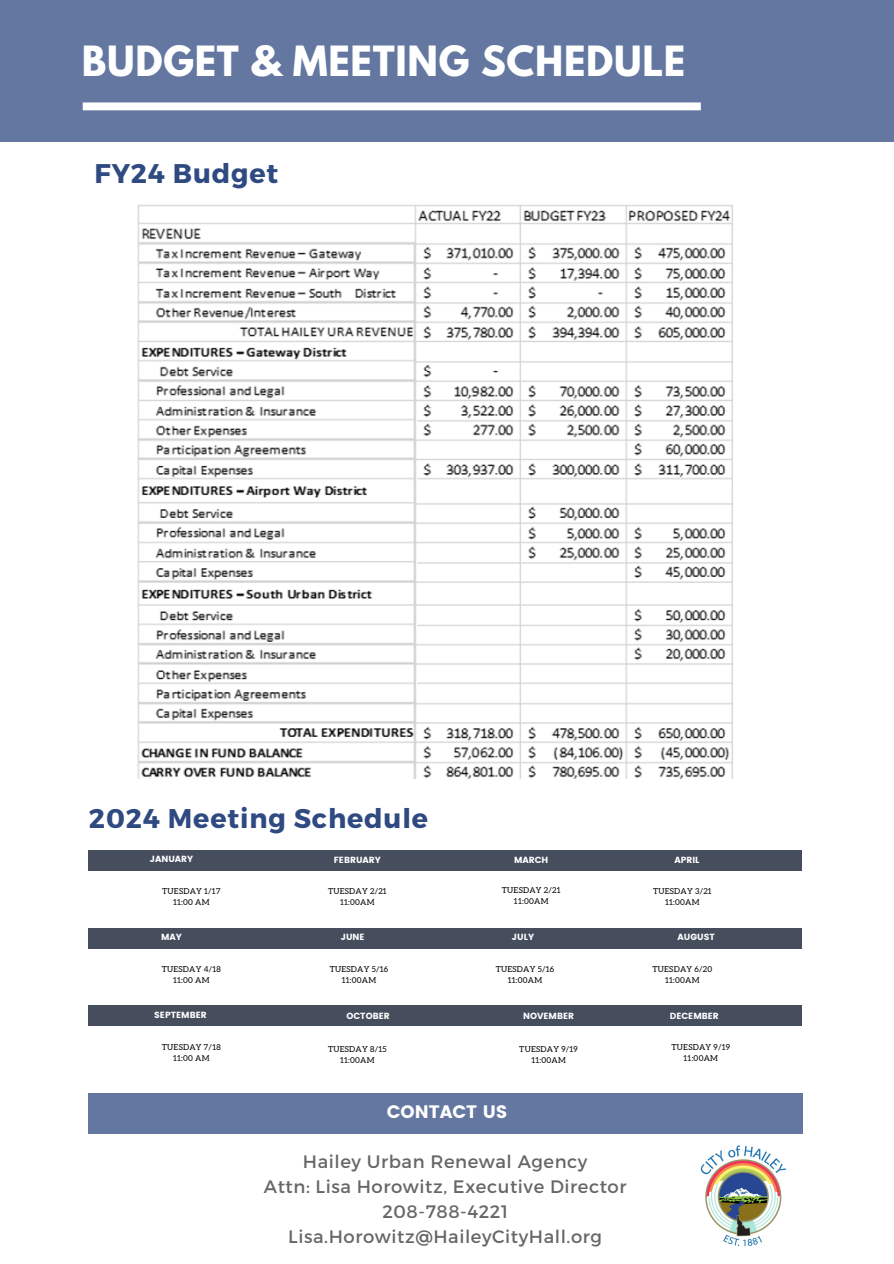
<style>
.page{position:relative;width:894px;height:1264px;background:#fff}
.page>*{position:absolute;margin:0;border:0;box-sizing:border-box;transform-origin:0 0}
.t1{font:700 36.9px "League Spartan";letter-spacing:.02em;color:#fff}
.t2{font:700 27px "Montserrat";letter-spacing:.03em;color:#2f4a81}
.t3{font:18px/24.8px "Montserrat";letter-spacing:.03em;color:#000;text-align:center}
.t4{font:18px "Poppins";color:#fff}
.t5{font:8.85px "Poppins";color:#fff}
.t6{font:8.1px "Aleo";letter-spacing:.03em;color:#000}
</style>
<div class="page">
<div style="left:0;top:0;width:893px;height:142px;background:#6377a0"></div>
<img style="left:137px;top:205px;width:596px;height:573px">
<div style="left:88px;top:1093px;width:714px;height:40px;background:#6377a0"></div>
<div style="left:88px;top:928px;width:714px;height:20px;background:#464e5e"></div>
<div style="left:88px;top:850px;width:714px;height:20px;background:#464e5e"></div>
<div style="left:88px;top:1005px;width:714px;height:21px;background:#464e5e"></div>
<img style="left:700px;top:1145px;width:87px;height:102px">
<div style="left:83px;top:102px;width:617px;height:8px;background:#fff"></div>
<h2 class="t1" style="left:82px;top:43px;width:605px">BUDGET &amp; MEETING SCHEDULE</h2>
<p class="t2" style="left:94px;top:156px;width:185px">FY24 Budget</p>
<h3 class="t2" style="left:89px;top:801px;width:340px">2024 Meeting Schedule</h3>
<p class="t5" style="left:150px;top:854px;width:45px">JANUARY</p>
<p class="t5" style="left:334px;top:854px;width:49px">FEBRUARY</p>
<p class="t5" style="left:514px;top:854px;width:36px">MARCH</p>
<p class="t6" style="left:162px;top:886px;width:60px">TUESDAY 1/17</p>
<p class="t6" style="left:173px;top:897px;width:38px">11:00 AM</p>
<h5 class="t5" style="left:674px;top:854px;width:27px">APRIL</h5>
<h5 class="t6" style="left:501px;top:885px;width:60px">TUESDAY 2/21</h5>
<h5 class="t6" style="left:514px;top:896px;width:36px">11:00AM</h5>
<p class="t5" style="left:512px;top:932px;width:24px">JULY</p>
<p class="t5" style="left:677px;top:932px;width:39px">AUGUST</p>
<p class="t6" style="left:495px;top:964px;width:60px">TUESDAY 5/16</p>
<p class="t6" style="left:507px;top:975px;width:36px">11:00AM</p>
<p class="t5" style="left:669px;top:1010px;width:51px">DECEMBER</p>
<p class="t6" style="left:671px;top:1042px;width:60px">TUESDAY 9/19</p>
<p class="t6" style="left:683px;top:1053px;width:36px">11:00AM</p>
<h5 class="t6" style="left:328px;top:886px;width:60px">TUESDAY 2/21</h5>
<h5 class="t6" style="left:340px;top:897px;width:36px">11:00AM</h5>
<h5 class="t6" style="left:652px;top:886px;width:60px">TUESDAY 3/21</h5>
<h5 class="t6" style="left:665px;top:897px;width:36px">11:00AM</h5>
<h5 class="t5" style="left:161px;top:932px;width:22px">MAY</h5>
<h2 class="t5" style="left:341px;top:932px;width:25px">JUNE</h2>
<h5 class="t6" style="left:162px;top:964px;width:61px">TUESDAY 4/18</h5>
<h5 class="t6" style="left:173px;top:975px;width:38px">11:00 AM</h5>
<h5 class="t6" style="left:329px;top:964px;width:60px">TUESDAY 5/16</h5>
<p class="t6" style="left:341px;top:975px;width:36px">11:00AM</p>
<p class="t6" style="left:652px;top:964px;width:61px">TUESDAY 6/20</p>
<p class="t6" style="left:665px;top:975px;width:36px">11:00AM</p>
<p class="t5" style="left:154px;top:1009px;width:54px">SEPTEMBER</p>
<p class="t5" style="left:346px;top:1010px;width:45px">OCTOBER</p>
<p class="t5" style="left:523px;top:1010px;width:52px">NOVEMBER</p>
<p class="t6" style="left:162px;top:1042px;width:60px">TUESDAY 7/18</p>
<p class="t6" style="left:173px;top:1053px;width:38px">11:00 AM</p>
<p class="t6" style="left:328px;top:1044px;width:60px">TUESDAY 8/15</p>
<p class="t6" style="left:340px;top:1055px;width:36px">11:00AM</p>
<p class="t6" style="left:519px;top:1044px;width:60px">TUESDAY 9/19</p>
<h5 class="t6" style="left:531px;top:1055px;width:36px">11:00AM</h5>
<p class="t4" style="left:386px;top:1100px;width:122px">CONTACT US</p>
<h3 class="t3" style="left:264px;top:1148px;width:364px">Hailey Urban Renewal Agency<br>Attn: Lisa Horowitz, Executive Director<br>208-788-4221<br>Lisa.Horowitz@HaileyCityHall.org</h3>
</div>
